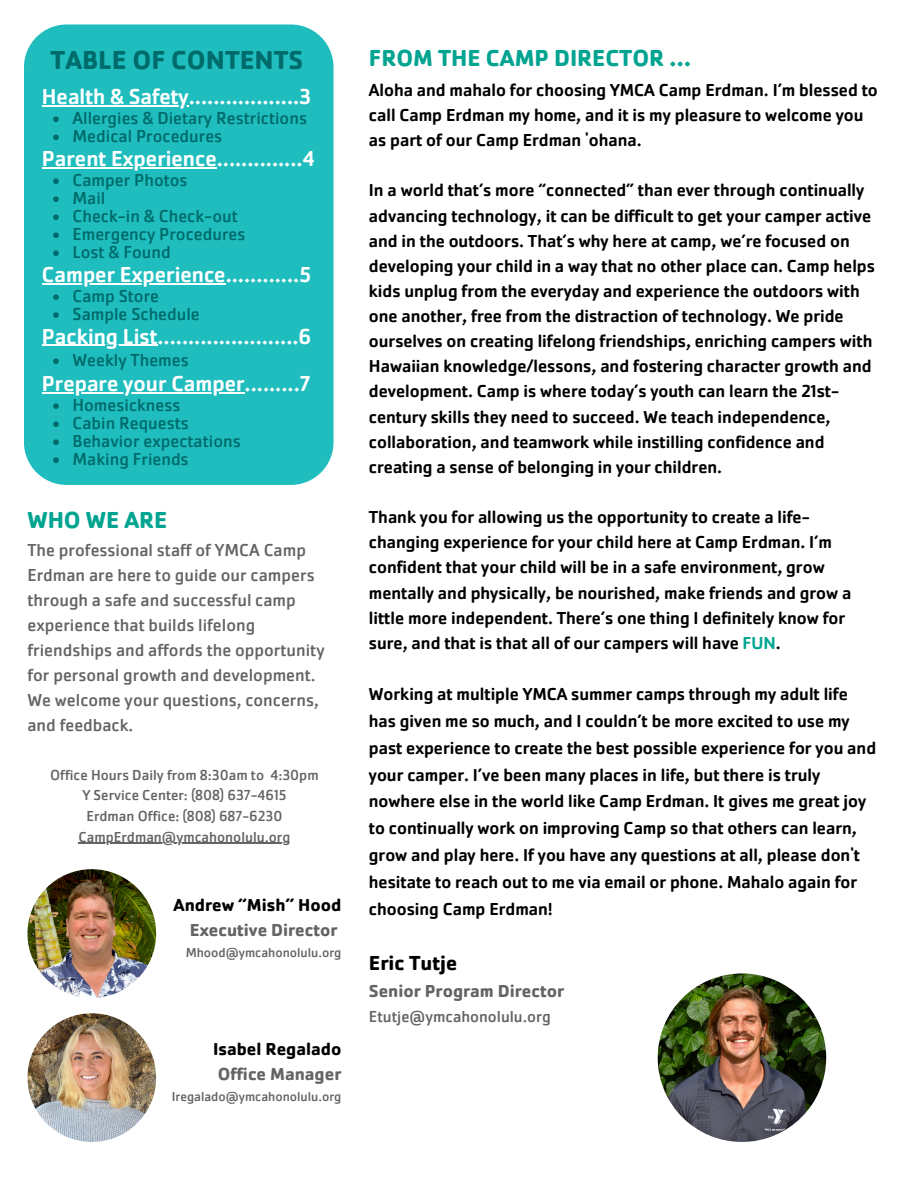
<style>
.page{position:relative;width:918px;height:1188px;background:#fff}
.page>*{position:absolute;margin:0;border:0;box-sizing:border-box;transform-origin:0 0}
.t1{font:700 27px "Cachet Pro";color:#006b6b}
.t2{font:700 24px "Cachet Pro";color:#01a490}
.t3{font:500 22.5px "Cachet Pro";color:#fff}
.t4{font:700 21px "Cachet Pro";color:#000}
.t5{font:500 18px/25.2px "Cachet Pro";color:#000}
.t6{font:18px/25px "Cachet Pro";color:#636466}
.t7{font:18px "Cachet Pro";color:#006b6b}
.t8{font:700 18px/25px "Cachet Pro";color:#636466;text-align:right}
.t9{font:700 18px/25px "Cachet Pro";color:#000}
.t10{font:16.5px "Cachet Pro";color:#636466}
.t11{font:15px/20.7px "Cachet Pro";color:#636466;text-align:center}
.t12{font:13.5px "Cachet Pro";color:#636466}
.s1{color:#000}
.s2{color:#636466}
.s3{color:#01a490}
</style>
<div class="page">
<div style="left:24px;top:24px;width:310px;height:461px;background:#20bdbe"></div>
<img style="left:658px;top:973px;width:168px;height:169px;border-radius:50%">
<hr style="left:79px;top:843px;width:211px;height:1px;background:#636466">
<img style="left:27px;top:1013px;width:129px;height:129px;border-radius:50%">
<img style="left:27px;top:869px;width:129px;height:129px;border-radius:50%">
<hr style="left:42px;top:105px;width:147px;height:1px;background:#fff">
<svg style="left:53px;top:117px;width:6px;height:5px"></svg>
<svg style="left:53px;top:135px;width:6px;height:5px"></svg>
<hr style="left:42px;top:167px;width:175px;height:1px;background:#fff">
<svg style="left:53px;top:178px;width:6px;height:6px"></svg>
<svg style="left:53px;top:196px;width:6px;height:6px"></svg>
<svg style="left:53px;top:214px;width:6px;height:6px"></svg>
<svg style="left:53px;top:232px;width:6px;height:6px"></svg>
<svg style="left:53px;top:250px;width:6px;height:6px"></svg>
<hr style="left:42px;top:283px;width:184px;height:1px;background:#fff">
<svg style="left:53px;top:294px;width:6px;height:6px"></svg>
<svg style="left:53px;top:312px;width:6px;height:6px"></svg>
<hr style="left:42px;top:345px;width:115px;height:1px;background:#fff">
<svg style="left:53px;top:358px;width:6px;height:6px"></svg>
<hr style="left:42px;top:392px;width:203px;height:1px;background:#fff">
<svg style="left:53px;top:403px;width:6px;height:6px"></svg>
<svg style="left:53px;top:421px;width:6px;height:6px"></svg>
<svg style="left:53px;top:439px;width:6px;height:6px"></svg>
<svg style="left:53px;top:457px;width:6px;height:6px"></svg>
<h3 class="t1" style="left:51px;top:43px;width:254px">TABLE OF CONTENTS</h3>
<p class="t3" style="left:42px;top:82px;width:271px">Health &amp; Safety..................3</p>
<h3 class="t7" style="left:73px;top:107px;width:236px">Allergies &amp; Dietary Restrictions</h3>
<p class="t7" style="left:73px;top:125px;width:151px">Medical Procedures</p>
<p class="t3" style="left:42px;top:144px;width:274px">Parent Experience..............4</p>
<p class="t7" style="left:73px;top:169px;width:117px">Camper Photos</p>
<p class="t7" style="left:73px;top:187px;width:34px">Mail</p>
<h4 class="t7" style="left:73px;top:205px;width:167px">Check-in &amp; Check-out</h4>
<h6 class="t7" style="left:73px;top:223px;width:174px">Emergency Procedures</h6>
<p class="t7" style="left:73px;top:241px;width:100px">Lost &amp; Found</p>
<p class="t3" style="left:42px;top:260px;width:271px">Camper Experience............5</p>
<p class="t7" style="left:73px;top:285px;width:88px">Camp Store</p>
<p class="t7" style="left:73px;top:303px;width:129px">Sample Schedule</p>
<p class="t3" style="left:42px;top:322px;width:271px">Packing List.......................6</p>
<p class="t7" style="left:73px;top:349px;width:118px">Weekly Themes</p>
<p class="t3" style="left:42px;top:369px;width:270px">Prepare your Camper.........7</p>
<p class="t7" style="left:73px;top:394px;width:109px">Homesickness</p>
<h2 class="t7" style="left:73px;top:412px;width:118px">Cabin Requests</h2>
<h4 class="t7" style="left:73px;top:430px;width:170px">Behavior expectations</h4>
<h4 class="t7" style="left:73px;top:448px;width:118px">Making Friends</h4>
<p class="t2" style="left:27px;top:505px;width:141px">WHO WE ARE</p>
<p class="t6" style="left:27px;top:537px;width:299px">The professional staff of YMCA Camp Erdman are here to guide our campers through a safe and successful camp experience that builds lifelong friendships and affords the opportunity for personal growth and development.<br>We welcome your questions, concerns, and feedback.</p>
<p class="t11" style="left:50px;top:764px;width:270px">Office Hours Daily from 8:30am to 4:30pm<br>Y Service Center: (808) 637-4615<br>Erdman Office: (808) 687-6230</p>
<p class="t11" style="left:79px;top:827px;width:213px">CampErdman@ymcahonolulu.org</p>
<p class="t8" style="left:174px;top:893px;width:169px"><span class="s1">Andrew “Mish” Hood<br></span>Executive Director</p>
<p class="t12" style="left:186px;top:944px;width:157px">Mhood@ymcahonolulu.org</p>
<p class="t9" style="left:213px;top:1037px;width:130px">Isabel Regalado<br><span class="s2">Office Manager</span></p>
<h3 class="t12" style="left:172px;top:1088px;width:171px">Iregalado@ymcahonolulu.org</h3>
<h1 class="t2" style="left:369px;top:42px;width:324px">FROM THE CAMP DIRECTOR …</h1>
<h3 class="t5" style="left:369px;top:77px;width:510px">Aloha and mahalo for choosing YMCA Camp Erdman. I’m blessed to call Camp Erdman my home, and it is my pleasure to welcome you as part of our Camp Erdman 'ohana.</h3>
<p class="t5" style="left:369px;top:178px;width:508px">In a world that’s more “connected” than ever through continually advancing technology, it can be difficult to get your camper active and in the outdoors. That’s why here at camp, we’re focused on developing your child in a way that no other place can. Camp helps kids unplug from the everyday and experience the outdoors with one another, free from the distraction of technology. We pride ourselves on creating lifelong friendships, enriching campers with Hawaiian knowledge/lessons, and fostering character growth and development. Camp is where today’s youth can learn the 21st&shy;century skills they need to succeed. We teach independence, collaboration, and teamwork while instilling confidence and creating a sense of belonging in your children.</p>
<p class="t5" style="left:369px;top:504px;width:484px">Thank you for allowing us the opportunity to create a life&shy;changing experience for your child here at Camp Erdman. I’m confident that your child will be in a safe environment, grow mentally and physically, be nourished, make friends and grow a little more independent. There’s one thing I definitely know for sure, and that is that all of our campers will have <span class="s3">FUN</span>.</p>
<h3 class="t5" style="left:369px;top:680px;width:509px;line-height:26.8px">Working at multiple YMCA summer camps through my adult life has given me so much, and I couldn’t be more excited to use my past experience to create the best possible experience for you and your camper. I’ve been many places in life, but there is truly nowhere else in the world like Camp Erdman. It gives me great joy to continually work on improving Camp so that others can learn, grow and play here. If you have any questions at all, please don't hesitate to reach out to me via email or phone. Mahalo again for choosing Camp Erdman!</h3>
<p class="t4" style="left:369px;top:949px;width:90px">Eric Tutje</p>
<p class="t8" style="left:369px;top:979px;width:197px">Senior Program Director</p>
<p class="t10" style="left:369px;top:1006px;width:183px">Etutje@ymcahonolulu.org</p>
</div>
